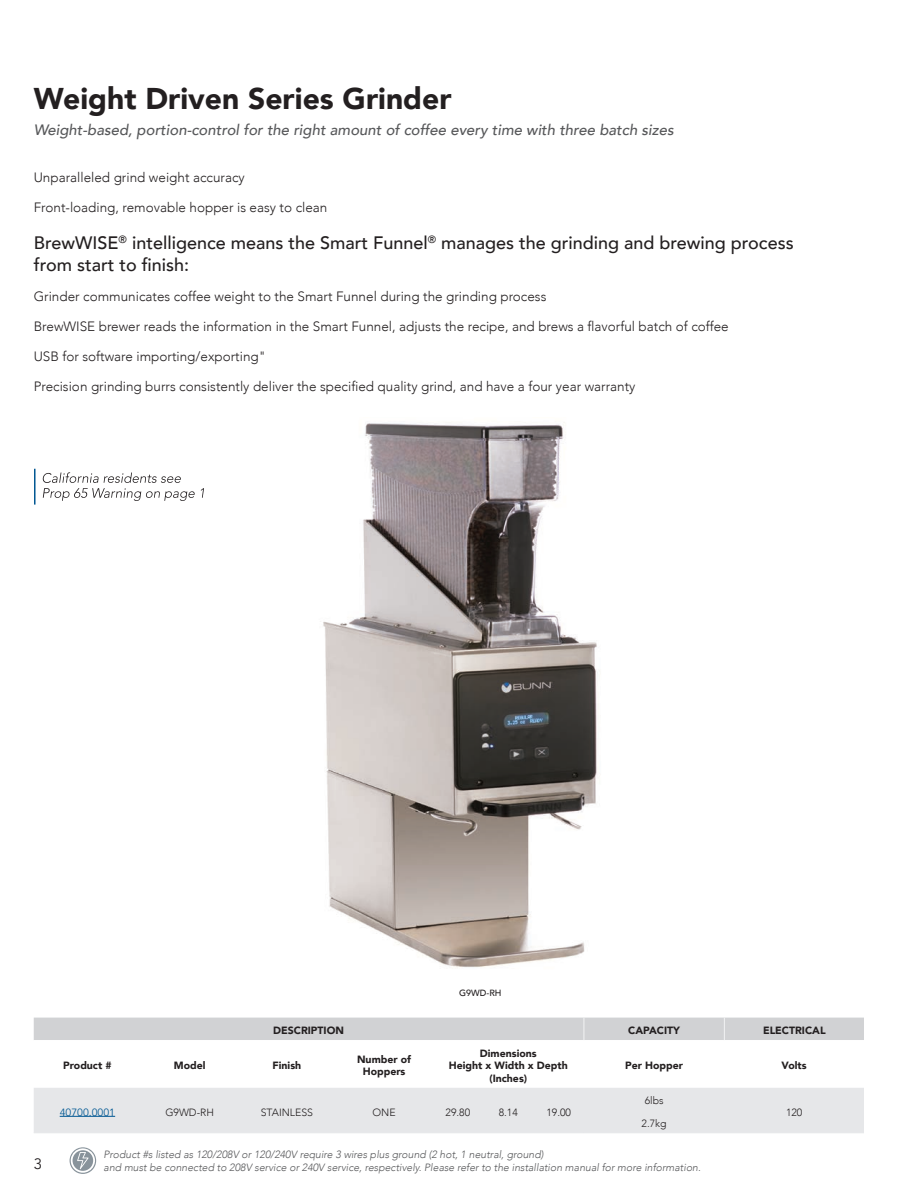
<style>
.page{position:relative;width:918px;height:1188px;background:#fff}
.page>*{position:absolute;margin:0;border:0;box-sizing:border-box;transform-origin:0 0}
.t1{font:900 30px "Avenir";color:#231f20}
.Ten_Point_Spacing{font:500 18px/21.6px "Avenir";color:#231f20}
.Body_Text{font:italic 500 15px "Avenir";color:#57585a}
.Page_Number{font:15px "Avenir";color:#231f20}
.Ten_Point_Spacing-2{font:300 13.5px "Avenir";color:#231f20}
.Body_Text-2{font:italic 300 10.5px/12.6px "Avenir";color:#57585a}
.Chart_Body_Text{font:900 10.5px/12.6px "Avenir";color:#231f20;text-align:center}
.Chart_Body_Text-2{font:300 10.5px "Avenir";color:#231f20}
.Chart_Body_Text-3{font:10.5px "Avenir";color:#005792}
.t2{font:500 9px "Avenir";color:#231f20}
</style>
<div class="page">
<svg style="left:70px;top:1147px;width:26px;height:27px"></svg>
<svg style="left:70px;top:1148px;width:25px;height:25px"></svg>
<img style="left:323px;top:422px;width:277px;height:546px">
<svg style="left:34px;top:1018px;width:830px;height:114px"></svg>
<hr style="left:34px;top:1132px;width:107px;height:1px;background:#e6e7e9">
<hr style="left:141px;top:1132px;width:97px;height:1px;background:#e6e7e9">
<hr style="left:238px;top:1132px;width:98px;height:1px;background:#e6e7e9">
<hr style="left:336px;top:1132px;width:97px;height:1px;background:#e6e7e9">
<hr style="left:433px;top:1132px;width:50px;height:1px;background:#e6e7e9">
<hr style="left:483px;top:1132px;width:51px;height:1px;background:#e6e7e9">
<hr style="left:534px;top:1132px;width:50px;height:1px;background:#e6e7e9">
<hr style="left:724px;top:1132px;width:140px;height:1px;background:#e6e7e9">
<hr style="left:584px;top:1132px;width:140px;height:1px;background:#e6e7e9">
<hr style="left:60px;top:1116px;width:55px;height:1px;background:#005792">
<svg style="left:43px;top:472px;width:161px;height:29px"></svg>
<hr style="left:34px;top:469px;width:2px;height:36px;background:#005792">
<p class="t1" style="left:34px;top:73px;width:419px">Weight Driven Series Grinder</p>
<p class="Body_Text" style="left:34px;top:121px;width:642px">Weight-based, portion-control for the right amount of coffee every time with three batch sizes</p>
<p class="Ten_Point_Spacing-2" style="left:34px;top:170px;width:213px">Unparalleled grind weight accuracy</p>
<p class="Ten_Point_Spacing-2" style="left:34px;top:200px;width:295px">Front-loading, removable hopper is easy to clean</p>
<p class="Ten_Point_Spacing" style="left:34px;top:231px;width:761px">BrewWISE<sup>®</sup> intelligence means the Smart Funnel<sup>®</sup> manages the grinding and brewing process from start to finish:</p>
<p class="Ten_Point_Spacing-2" style="left:34px;top:288px;width:514px">Grinder communicates coffee weight to the Smart Funnel during the grinding process</p>
<p class="Ten_Point_Spacing-2" style="left:34px;top:318px;width:696px">BrewWISE brewer reads the information in the Smart Funnel, adjusts the recipe, and brews a flavorful batch of coffee</p>
<p class="Ten_Point_Spacing-2" style="left:34px;top:348px;width:234px">USB for software importing/exporting"</p>
<p class="Ten_Point_Spacing-2" style="left:34px;top:378px;width:603px">Precision grinding burrs consistently deliver the specified quality grind, and have a four year warranty</p>
<p class="t2" style="left:459px;top:985px;width:44px">G9WD-RH</p>
<p class="Chart_Body_Text" style="left:273px;top:1024px;width:72px">DESCRIPTION</p>
<p class="Chart_Body_Text" style="left:628px;top:1024px;width:53px">CAPACITY</p>
<p class="Chart_Body_Text" style="left:763px;top:1024px;width:64px">ELECTRICAL</p>
<p class="Page_Number" style="left:34px;top:1155px;width:10px">3</p>
<p class="Chart_Body_Text" style="left:63px;top:1059px;width:50px">Product #</p>
<p class="Chart_Body_Text" style="left:174px;top:1059px;width:33px">Model</p>
<p class="Chart_Body_Text" style="left:273px;top:1059px;width:30px">Finish</p>
<p class="Chart_Body_Text" style="left:357px;top:1053px;width:56px">Number of<br>Hoppers</p>
<p class="Chart_Body_Text" style="left:449px;top:1046px;width:120px">Dimensions<br>Height x Width x Depth (Inches)</p>
<p class="Chart_Body_Text-3" style="left:60px;top:1106px;width:57px">40700.0001</p>
<p class="Chart_Body_Text-2" style="left:165px;top:1106px;width:50px">G9WD-RH</p>
<p class="Chart_Body_Text-2" style="left:261px;top:1106px;width:54px">STAINLESS</p>
<p class="Chart_Body_Text-2" style="left:373px;top:1106px;width:25px">ONE</p>
<p class="Chart_Body_Text-2" style="left:446px;top:1106px;width:26px">29.80</p>
<p class="Chart_Body_Text-2" style="left:499px;top:1106px;width:21px">8.14</p>
<p class="Chart_Body_Text-2" style="left:546px;top:1106px;width:26px">19.00</p>
<p class="Chart_Body_Text" style="left:625px;top:1059px;width:59px">Per Hopper</p>
<p class="Chart_Body_Text" style="left:782px;top:1059px;width:27px">Volts</p>
<p class="Chart_Body_Text-2" style="left:645px;top:1094px;width:20px">6lbs</p>
<p class="Chart_Body_Text-2" style="left:642px;top:1117px;width:27px">2.7kg</p>
<p class="Chart_Body_Text-2" style="left:786px;top:1106px;width:18px">120</p>
<p class="Body_Text-2" style="left:104px;top:1148px;width:599px">Product #s listed as 120/208V or 120/240V require 3 wires plus ground (2 hot, 1 neutral, ground)<br>and must be connected to 208V service or 240V service, respectively. Please refer to the installation manual for more information.</p>
</div>
